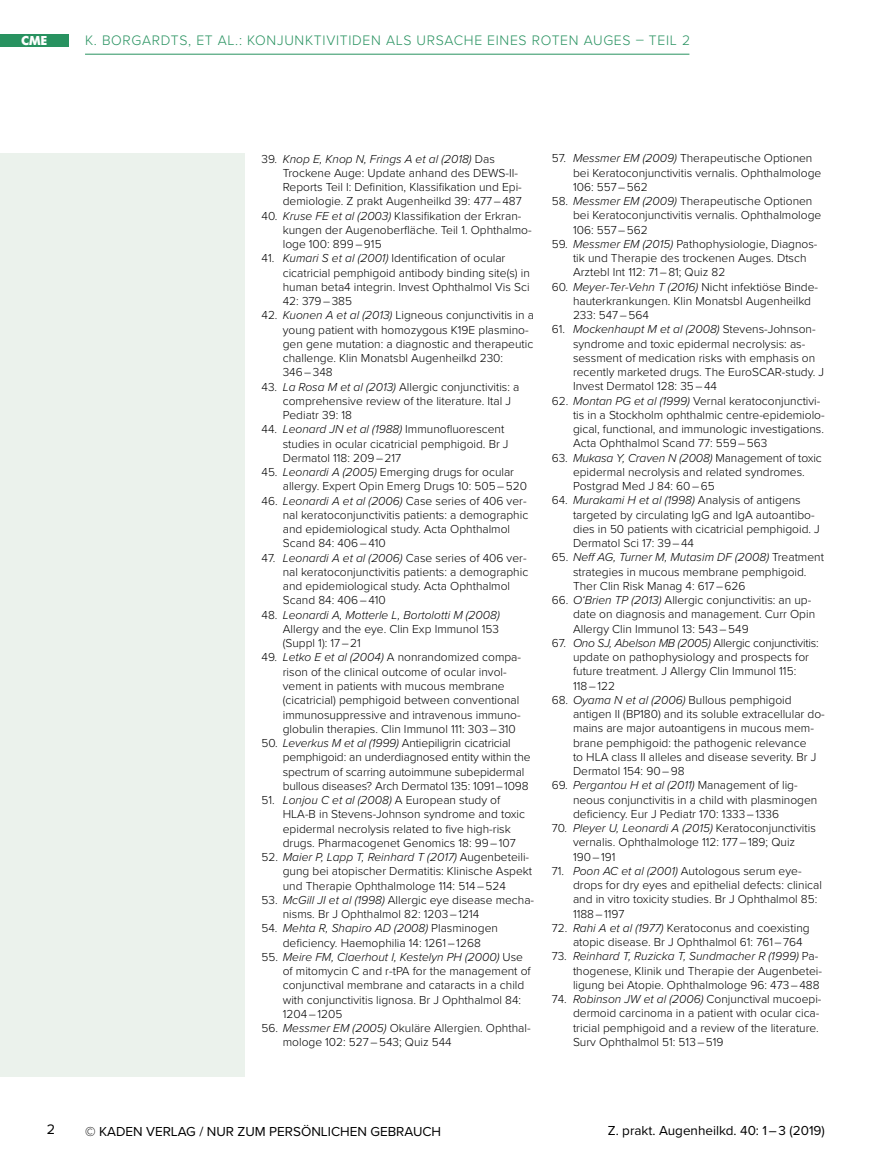
<style>
.page{position:relative;width:893px;height:1170px;background:#fff}
.page>*{position:absolute;margin:0;border:0;box-sizing:border-box;transform-origin:0 0}
.t1{font:300 14.25px "Proxima Nova";letter-spacing:.05em;color:#289260}
.t2{font:14.25px "Proxima Nova";color:#000}
.t3{font:13.5px "Proxima Nova";color:#000}
.t4{font:700 13.5px "Futura SB";color:#fff}
.t5{font:300 12px/14.2px "Proxima Nova";color:#000}
.s1{font-style:italic}
</style>
<div class="page">
<hr style="left:85px;top:54px;width:604px;height:1px;background:#289260">
<div style="left:0;top:34px;width:68px;height:13px;background:#289260"></div>
<div style="left:0;top:153px;width:244px;height:923px;background:#ebf2ec"></div>
<p class="t4" style="left:21px;top:33px;width:28px">CME</p>
<p class="t1" style="left:85px;top:32px;width:607px">K. BORGARDTS, ET AL.: KONJUNKTIVITIDEN ALS URSACHE EINES ROTEN AUGES – TEIL 2</p>
<p class="t5" style="left:283px;top:152px;width:241px;text-indent:-21px">39. <span class="s1">Knop E, Knop N, Frings A et al (2018)</span> Das Trockene Auge: Update anhand des DEWS-II-Reports Teil I: Definition, Klassifikation und Epi&shy;demiologie. Z prakt Augenheilkd 39: 477 – 487</p>
<p class="t5" style="left:283px;top:209px;width:250px;text-indent:-21px">40. <span class="s1">Kruse FE et al (2003)</span> Klassifikation der Erkran&shy;kungen der Augenoberfläche. Teil 1. Ophthalmo&shy;loge 100: 899 – 915</p>
<p class="t5" style="left:283px;top:251px;width:249px;text-indent:-21px">41. <span class="s1">Kumari S et al (2001)</span> Identification of ocular cicatricial pemphigoid antibody binding site(s) in human beta4 integrin. Invest Ophthalmol Vis Sci 42: 379 – 385</p>
<p class="t5" style="left:283px;top:308px;width:253px;text-indent:-21px">42. <span class="s1">Kuonen A et al (2013)</span> Ligneous conjunctivitis in a young patient with homozygous K19E plasmino&shy;gen gene mutation: a diagnostic and therapeutic challenge. Klin Monatsbl Augenheilkd 230:<br>346 – 348</p>
<p class="t5" style="left:283px;top:380px;width:238px;text-indent:-21px">43. <span class="s1">La Rosa M et al (2013)</span> Allergic conjunctivitis: a comprehensive review of the literature. Ital J<br>Pediatr 39: 18</p>
<p class="t5" style="left:283px;top:422px;width:227px;text-indent:-21px">44. <span class="s1">Leonard JN et al (1988)</span> Immunofluorescent studies in ocular cicatricial pemphigoid. Br J<br>Dermatol 118: 209 – 217</p>
<p class="t5" style="left:283px;top:465px;width:246px;text-indent:-21px">45. <span class="s1">Leonardi A (2005)</span> Emerging drugs for ocular allergy. Expert Opin Emerg Drugs 10: 505 – 520</p>
<p class="t5" style="left:283px;top:493px;width:247px;text-indent:-21px">46. <span class="s1">Leonardi A et al (2006)</span> Case series of 406 ver&shy;nal keratoconjunctivitis patients: a demographic and epidemiological study. Acta Ophthalmol Scand 84: 406 – 410</p>
<p class="t5" style="left:283px;top:550px;width:247px;text-indent:-21px">47. <span class="s1">Leonardi A et al (2006)</span> Case series of 406 ver&shy;nal keratoconjunctivitis patients: a demographic and epidemiological study. Acta Ophthalmol Scand 84: 406 – 410</p>
<p class="t5" style="left:283px;top:607px;width:219px;text-align:justify;text-indent:-21px">48. <span class="s1">Leonardi A, Motterle L, Bortolotti M (2008)<br></span>Allergy and the eye. Clin Exp Immunol 153 (Suppl 1): 17 – 21</p>
<p class="t5" style="left:283px;top:650px;width:240px;text-indent:-21px">49. <span class="s1">Letko E et al (2004)</span> A nonrandomized compa&shy;rison of the clinical outcome of ocular invol&shy;vement in patients with mucous membrane (cicatricial) pemphigoid between conventional immunosuppressive and intravenous immuno&shy;globulin therapies. Clin Immunol 111: 303 – 310</p>
<p class="t5" style="left:283px;top:736px;width:249px;text-indent:-21px">50. <span class="s1">Leverkus M et al (1999)</span> Antiepiligrin cicatricial pemphigoid: an underdiagnosed entity within the spectrum of scarring autoimmune subepidermal bullous diseases? Arch Dermatol 135: 1091 – 1098</p>
<p class="t5" style="left:283px;top:793px;width:244px;text-indent:-21px">51. <span class="s1">Lonjou C et al (2008)</span> A European study of HLA-B in Stevens-Johnson syndrome and toxic epidermal necrolysis related to five high-risk drugs. Pharmacogenet Genomics 18: 99 – 107</p>
<p class="t5" style="left:283px;top:850px;width:251px;text-indent:-21px">52. <span class="s1">Maier P, Lapp T, Reinhard T (2017)</span> Augenbeteili&shy;gung bei atopischer Dermatitis: Klinische Aspekt und Therapie Ophthalmologe 114: 514 – 524</p>
<p class="t5" style="left:283px;top:892px;width:253px;text-indent:-21px">53. <span class="s1">McGill JI et al (1998)</span> Allergic eye disease mecha&shy;nisms. Br J Ophthalmol 82: 1203 – 1214</p>
<p class="t5" style="left:261px;top:921px;width:238px;text-align:center">54. <span class="s1">Mehta R, Shapiro AD (2008)</span> Plasminogen deficiency. Haemophilia 14: 1261 – 1268</p>
<p class="t5" style="left:283px;top:949px;width:249px;text-indent:-21px">55. <span class="s1">Meire FM, Claerhout I, Kestelyn PH (2000)</span> Use of mitomycin C and r-tPA for the management of conjunctival membrane and cataracts in a child with conjunctivitis lignosa. Br J Ophthalmol 84:<br>1204 – 1205</p>
<p class="t5" style="left:283px;top:1021px;width:249px;text-indent:-21px">56. <span class="s1">Messmer EM (2005)</span> Okuläre Allergien. Ophthal&shy;mologe 102: 527 – 543; Quiz 544</p>
<p class="t5" style="left:573px;top:151px;width:250px;text-indent:-21px">57. <span class="s1">Messmer EM (2009)</span> Therapeutische Optionen bei Keratoconjunctivitis vernalis. Ophthalmologe<br>106: 557 – 562</p>
<p class="t5" style="left:573px;top:194px;width:250px;text-indent:-21px">58. <span class="s1">Messmer EM (2009)</span> Therapeutische Optionen bei Keratoconjunctivitis vernalis. Ophthalmologe<br>106: 557 – 562</p>
<p class="t5" style="left:573px;top:237px;width:246px;text-indent:-21px">59. <span class="s1">Messmer EM (2015)</span> Pathophysiologie, Diagnos&shy;tik und Therapie des trockenen Auges. Dtsch<br>Arztebl Int 112: 71 – 81; Quiz 82</p>
<p class="t5" style="left:573px;top:279px;width:247px;text-indent:-21px">60. <span class="s1">Meyer-Ter-Vehn T (2016)</span> Nicht infektiöse Binde&shy;hauterkrankungen. Klin Monatsbl Augenheilkd<br>233: 547 – 564</p>
<p class="t5" style="left:573px;top:322px;width:253px;text-indent:-21px">61. <span class="s1">Mockenhaupt M et al (2008)</span> Stevens-Johnson&shy;syndrome and toxic epidermal necrolysis: as&shy;sessment of medication risks with emphasis on recently marketed drugs. The EuroSCAR-study. J Invest Dermatol 128: 35 – 44</p>
<p class="t5" style="left:573px;top:393px;width:253px;text-indent:-21px">62. <span class="s1">Montan PG et al (1999)</span> Vernal keratoconjunctivi&shy;tis in a Stockholm ophthalmic centre-epidemiolo&shy;gical, functional, and immunologic investigations.<br>Acta Ophthalmol Scand 77: 559 – 563</p>
<p class="t5" style="left:573px;top:450px;width:250px;text-indent:-21px">63. <span class="s1">Mukasa Y, Craven N (2008)</span> Management of toxic epidermal necrolysis and related syndromes.<br>Postgrad Med J 84: 60 – 65</p>
<p class="t5" style="left:573px;top:493px;width:248px;text-indent:-21px">64. <span class="s1">Murakami H et al (1998)</span> Analysis of antigens targeted by circulating IgG and IgA autoantibo&shy;dies in 50 patients with cicatricial pemphigoid. J Dermatol Sci 17: 39 – 44</p>
<p class="t5" style="left:573px;top:550px;width:253px;text-indent:-21px">65. <span class="s1">Neff AG, Turner M, Mutasim DF (2008)</span> Treatment strategies in mucous membrane pemphigoid.<br>Ther Clin Risk Manag 4: 617 – 626</p>
<p class="t5" style="left:573px;top:593px;width:244px;text-indent:-21px">66. <span class="s1">O‘Brien TP (2013)</span> Allergic conjunctivitis: an up&shy;date on diagnosis and management. Curr Opin<br>Allergy Clin Immunol 13: 543 – 549</p>
<p class="t5" style="left:573px;top:636px;width:247px;text-indent:-21px">67. <span class="s1">Ono SJ, Abelson MB (2005)</span> Allergic conjunctivitis: update on pathophysiology and prospects for future treatment. J Allergy Clin Immunol 115:<br>118 – 122</p>
<p class="t5" style="left:573px;top:693px;width:253px;text-indent:-21px">68. <span class="s1">Oyama N et al (2006)</span> Bullous pemphigoid antigen II (BP180) and its soluble extracellular do&shy;mains are major autoantigens in mucous mem&shy;brane pemphigoid: the pathogenic relevance<br>to HLA class II alleles and disease severity. Br J Dermatol 154: 90 – 98</p>
<p class="t5" style="left:573px;top:778px;width:246px;text-indent:-21px">69. <span class="s1">Pergantou H et al (2011)</span> Management of lig&shy;neous conjunctivitis in a child with plasminogen deficiency. Eur J Pediatr 170: 1333 – 1336</p>
<p class="t5" style="left:573px;top:821px;width:244px;text-indent:-21px">70. <span class="s1">Pleyer U, Leonardi A (2015)</span> Keratoconjunctivitis vernalis. Ophthalmologe 112: 177 – 189; Quiz<br>190 – 191</p>
<p class="t5" style="left:573px;top:863px;width:250px;text-indent:-21px">71. <span class="s1">Poon AC et al (2001)</span> Autologous serum eye&shy;drops for dry eyes and epithelial defects: clinical and in vitro toxicity studies. Br J Ophthalmol 85:<br>1188 – 1197</p>
<p class="t5" style="left:573px;top:920px;width:238px;text-indent:-21px">72. <span class="s1">Rahi A et al (1977)</span> Keratoconus and coexisting atopic disease. Br J Ophthalmol 61: 761 – 764</p>
<p class="t5" style="left:573px;top:949px;width:250px;text-indent:-21px">73. <span class="s1">Reinhard T, Ruzicka T, Sundmacher R (1999)</span> Pa&shy;thogenese, Klinik und Therapie der Augenbetei&shy;ligung bei Atopie. Ophthalmologe 96: 473 – 488</p>
<p class="t5" style="left:573px;top:992px;width:250px;text-indent:-21px">74. <span class="s1">Robinson JW et al (2006)</span> Conjunctival mucoepi&shy;dermoid carcinoma in a patient with ocular cica&shy;tricial pemphigoid and a review of the literature.<br>Surv Ophthalmol 51: 513 – 519</p>
<p class="t3" style="left:85px;top:1122px;width:358px">© KADEN VERLAG / NUR ZUM PERSÖNLICHEN GEBRAUCH</p>
<p class="t2" style="left:47px;top:1120px;width:10px">2</p>
<p class="t3" style="left:608px;top:1121px;width:219px">Z. prakt. Augenheilkd. 40: 1 – 3 (2019)</p>
</div>
